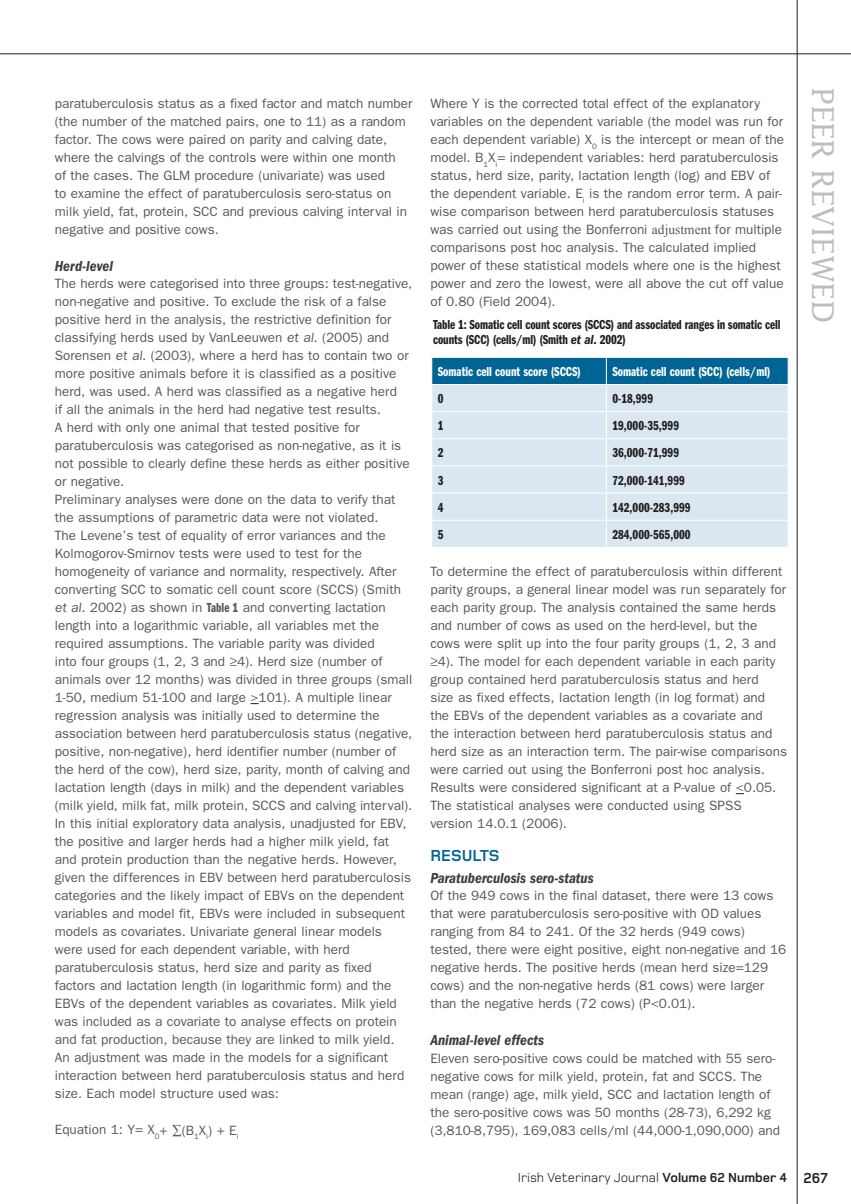
<style>
.page{position:relative;width:851px;height:1204px;background:#fff}
.page>*{position:absolute;margin:0;border:0;box-sizing:border-box;transform-origin:0 0}
.t1{font:30px "Lucida";color:#bcbdc0}
.t2{font:700 16.5px "Foundry Monoline";color:#006494}
.t3{font:italic 600 condensed 15px "Franklin Gothic";color:#3e3e3f}
.t4{font:13.5px/18px "Franklin Gothic";color:#57585a}
.t5{font:13.5px/15px "Franklin Gothic Demi Cmpr";letter-spacing:-.005em;color:#231f20}
.t6{font:13.5px "Franklin Gothic Demi Cmpr";color:#fff}
.t7{font:13.5px "Foundry Monoline";color:#231f20}
.s1{font-family:"Franklin Gothic Demi Cmpr"}
.s2{font-family:"Times New Roman"}
.s3{font-family:"Franklin Gothic";font-weight:600;font-style:italic;font-stretch:condensed}
.s4{font-weight:700}
.s5{font-weight:700;font-size:15px}
</style>
<div class="page">
<hr style="left:0;top:54px;width:850px;height:1px;background:#231f20">
<hr style="left:796px;top:0;width:1px;height:1203px;background:#231f20">
<svg style="left:431px;top:357px;width:357px;height:190px;background:#bdd6e4"></svg>
<p class="t4" style="left:55px;top:94px;width:359px">paratuberculosis status as a fixed factor and match number (the number of the matched pairs, one to 11) as a random factor. The cows were paired on parity and calving date, where the calvings of the controls were within one month<br>of the cases. The GLM procedure (univariate) was used<br>to examine the effect of paratuberculosis sero-status on milk yield, fat, protein, SCC and previous calving interval in negative and positive cows.</p>
<p class="t3" style="left:55px;top:257px;width:60px">Herd-level</p>
<p class="t4" style="left:55px;top:274px;width:359px">The herds were categorised into three groups: test-negative, non-negative and positive. To exclude the risk of a false positive herd in the analysis, the restrictive definition for classifying herds used by VanLeeuwen et al. (2005) and Sorensen et al. (2003), where a herd has to contain two or more positive animals before it is classified as a positive herd, was used. A herd was classified as a negative herd<br>if all the animals in the herd had negative test results.<br>A herd with only one animal that tested positive for paratuberculosis was categorised as non-negative, as it is not possible to clearly define these herds as either positive or negative.<br>Preliminary analyses were done on the data to verify that the assumptions of parametric data were not violated.<br>The Levene’s test of equality of error variances and the Kolmogorov-Smirnov tests were used to test for the homogeneity of variance and normality, respectively. After converting SCC to somatic cell count score (SCCS) (Smith et al. 2002) as shown in <span class="s1">Table 1</span> and converting lactation length into a logarithmic variable, all variables met the required assumptions. The variable parity was divided<br>into four groups (1, 2, 3 and ≥4). Herd size (number of animals over 12 months) was divided in three groups (small 1-50, medium 51-100 and large &gt;101). A multiple linear regression analysis was initially used to determine the association between herd paratuberculosis status (negative, positive, non-negative), herd identifier number (number of the herd of the cow), herd size, parity, month of calving and lactation length (days in milk) and the dependent variables (milk yield, milk fat, milk protein, SCCS and calving interval).<br>In this initial exploratory data analysis, unadjusted for EBV, the positive and larger herds had a higher milk yield, fat and protein production than the negative herds. However, given the differences in EBV between herd paratuberculosis categories and the likely impact of EBVs on the dependent variables and model fit, EBVs were included in subsequent models as covariates. Univariate general linear models were used for each dependent variable, with herd paratuberculosis status, herd size and parity as fixed factors and lactation length (in logarithmic form) and the EBVs of the dependent variables as covariates. Milk yield was included as a covariate to analyse effects on protein and fat production, because they are linked to milk yield.<br>An adjustment was made in the models for a significant interaction between herd paratuberculosis status and herd size. Each model structure used was:</p>
<p class="t4" style="left:55px;top:1120px;width:185px">Equation 1: Y= X<sub>0</sub>+ ∑(B<sub>1</sub>X<sub>i</sub>) + E<sub>i</sub></p>
<p class="t4" style="left:430px;top:94px;width:355px">Where Y is the corrected total effect of the explanatory variables on the dependent variable (the model was run for each dependent variable) X<sub>0</sub> is the intercept or mean of the model. B<sub>1</sub>X<sub>i</sub>= independent variables: herd paratuberculosis status, herd size, parity, lactation length (log) and EBV of the dependent variable. E<sub>i</sub> is the random error term. A pair&shy;wise comparison between herd paratuberculosis statuses was carried out using the Bonferroni <span class="s2">adjustment</span> for multiple comparisons post hoc analysis. The calculated implied power of these statistical models where one is the highest power and zero the lowest, were all above the cut off value of 0.80 (Field 2004).</p>
<p class="t5" style="left:433px;top:317px;width:349px">Table 1: Somatic cell count scores (SCCS) and associated ranges in somatic cell counts (SCC) (cells/ml) (Smith <span class="s3">et al.</span> 2002)</p>
<p class="t6" style="left:437px;top:364px;width:145px">Somatic cell count score (SCCS)</p>
<p class="t6" style="left:612px;top:364px;width:160px">Somatic cell count (SCC) (cells/ml)</p>
<p class="t5" style="left:437px;top:391px;width:7px">0</p>
<p class="t5" style="left:612px;top:391px;width:42px">0-18,999</p>
<p class="t5" style="left:437px;top:418px;width:7px">1</p>
<p class="t5" style="left:612px;top:418px;width:68px">19,000-35,999</p>
<p class="t5" style="left:437px;top:445px;width:7px">2</p>
<p class="t5" style="left:612px;top:445px;width:68px">36,000-71,999</p>
<p class="t5" style="left:437px;top:473px;width:7px">3</p>
<p class="t5" style="left:612px;top:473px;width:74px">72,000-141,999</p>
<p class="t5" style="left:437px;top:500px;width:7px">4</p>
<p class="t5" style="left:612px;top:500px;width:80px">142,000-283,999</p>
<p class="t5" style="left:437px;top:527px;width:7px">5</p>
<p class="t5" style="left:612px;top:527px;width:80px">284,000-565,000</p>
<p class="t4" style="left:430px;top:562px;width:358px">To determine the effect of paratuberculosis within different parity groups, a general linear model was run separately for each parity group. The analysis contained the same herds and number of cows as used on the herd-level, but the cows were split up into the four parity groups (1, 2, 3 and ≥4). The model for each dependent variable in each parity group contained herd paratuberculosis status and herd<br>size as fixed effects, lactation length (in log format) and the EBVs of the dependent variables as a covariate and<br>the interaction between herd paratuberculosis status and herd size as an interaction term. The pair-wise comparisons were carried out using the Bonferroni post hoc analysis.<br>Results were considered significant at a P-value of &lt;0.05.<br>The statistical analyses were conducted using SPSS version 14.0.1 (2006).</p>
<p class="t2" style="left:430px;top:847px;width:71px">Results</p>
<p class="t3" style="left:430px;top:869px;width:165px">Paratuberculosis sero-status</p>
<p class="t4" style="left:430px;top:886px;width:357px">Of the 949 cows in the final dataset, there were 13 cows that were paratuberculosis sero-positive with OD values ranging from 84 to 241. Of the 32 herds (949 cows) tested, there were eight positive, eight non-negative and 16 negative herds. The positive herds (mean herd size=129 cows) and the non-negative herds (81 cows) were larger than the negative herds (72 cows) (P&lt;0.01).</p>
<p class="t3" style="left:430px;top:1031px;width:115px">Animal-level effects</p>
<p class="t4" style="left:430px;top:1048px;width:351px">Eleven sero-positive cows could be matched with 55 sero&shy;negative cows for milk yield, protein, fat and SCCS. The mean (range) age, milk yield, SCC and lactation length of the sero-positive cows was 50 months (28-73), 6,292 kg (3,810-8,795), 169,083 cells/ml (44,000-1,090,000) and</p>
<h1 class="t1" style="left:841px;top:87px;width:237px;rotate:90deg">PEER reviewed</h1>
<p class="t7" style="left:517px;top:1170px;width:311px">Irish Veterinary Journal <span class="s4">Volume 62 Number 4</span> <span class="s5">267</span></p>
</div>
